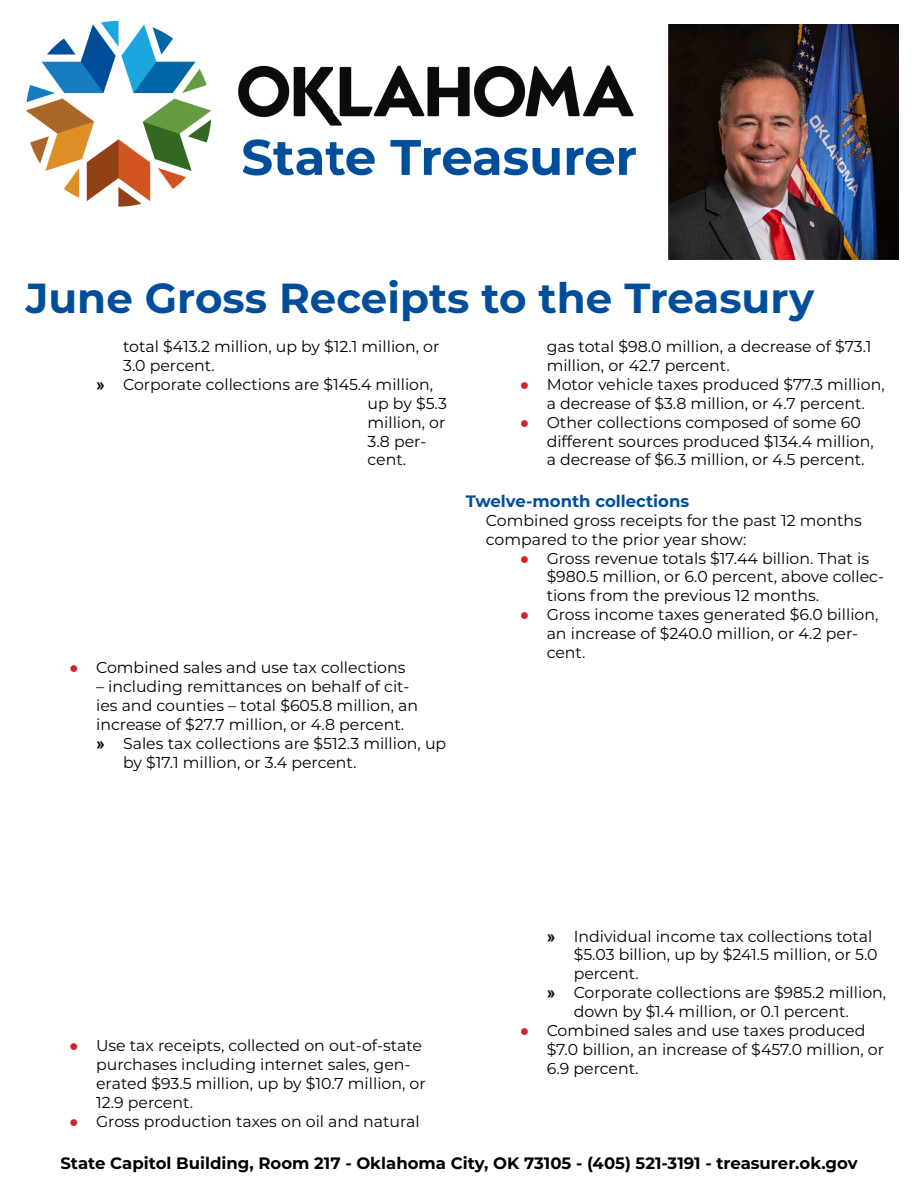
<style>
.page{position:relative;width:918px;height:1188px;background:#fff}
.page>*{position:absolute;margin:0;border:0;box-sizing:border-box;transform-origin:0 0}
.t1{font:700 42px "Montserrat";color:#004e9a}
.t2{font:700 16.5px "Montserrat";color:#000}
.t3{font:700 16.5px "Montserrat";color:#004e9a}
.t4{font:15.75px/18.9px "Montserrat";color:#000}
.s1{font-family:"Arial";font-weight:700}
.s2{font-family:"Arial";color:#d2232a}
</style>
<div class="page">
<img style="left:25px;top:20px;width:611px;height:187px">
<img style="left:668px;top:24px;width:230px;height:235px">
<h1 class="t1" style="left:26px;top:267px;width:790px">June Gross Receipts to the Treasury</h1>
<p class="t4" style="left:123px;top:336px;width:318px">total $413.2 million, up by $12.1 million, or</p>
<p class="t4" style="left:123px;top:355px;width:93px">3.0 percent.</p>
<p class="t4" style="left:96px;top:374px;width:339px"><span class="s1">»</span> Corporate collections are $145.4 million,</p>
<p class="t4" style="left:368px;top:393px;width:81px">up by $5.3</p>
<p class="t4" style="left:368px;top:412px;width:79px">million, or</p>
<p class="t4" style="left:368px;top:431px;width:60px">3.8 per-</p>
<p class="t4" style="left:368px;top:450px;width:40px">cent.</p>
<p class="t4" style="left:69px;top:658px;width:338px"><span class="s2">●</span> Combined sales and use tax collections</p>
<p class="t4" style="left:96px;top:677px;width:315px">– including remittances on behalf of cit-</p>
<p class="t4" style="left:96px;top:696px;width:324px">ies and counties – total $605.8 million, an</p>
<p class="t4" style="left:96px;top:714px;width:310px">increase of $27.7 million, or 4.8 percent.</p>
<p class="t4" style="left:96px;top:733px;width:352px"><span class="s1">»</span> Sales tax collections are $512.3 million, up</p>
<p class="t4" style="left:123px;top:752px;width:235px">by $17.1 million, or 3.4 percent.</p>
<p class="t4" style="left:547px;top:336px;width:326px">gas total $98.0 million, a decrease of $73.1 million, or 42.7 percent.</p>
<p class="t4" style="left:520px;top:374px;width:367px;text-align:center"><span class="s2">●</span> Motor vehicle taxes produced $77.3 million, a decrease of $3.8 million, or 4.7 percent.</p>
<p class="t4" style="left:547px;top:412px;width:329px;text-indent:-27px"><span class="s2">●</span> Other collections composed of some 60 different sources produced $134.4 million, a decrease of $6.3 million, or 4.5 percent.</p>
<p class="t3" style="left:466px;top:489px;width:225px">Twelve-month collections</p>
<p class="t4" style="left:486px;top:510px;width:377px">Combined gross receipts for the past 12 months compared to the prior year show:</p>
<p class="t4" style="left:547px;top:548px;width:339px;text-indent:-27px"><span class="s2">●</span> Gross revenue totals $17.44 billion. That is $980.5 million, or 6.0 percent, above collec&shy;tions from the previous 12 months.</p>
<p class="t4" style="left:547px;top:605px;width:333px;text-indent:-27px"><span class="s2">●</span> Gross income taxes generated $6.0 billion, an increase of $240.0 million, or 4.2 per&shy;cent.</p>
<p class="t4" style="left:96px;top:1036px;width:331px;text-indent:-27px"><span class="s2">●</span> Use tax receipts, collected on out-of-state purchases including internet sales, gen&shy;erated $93.5 million, up by $10.7 million, or 12.9 percent.</p>
<p class="t4" style="left:69px;top:1111px;width:352px"><span class="s2">●</span> Gross production taxes on oil and natural</p>
<p class="t4" style="left:547px;top:926px;width:327px"><span class="s1">»</span> Individual income tax collections total</p>
<p class="t4" style="left:574px;top:945px;width:306px">$5.03 billion, up by $241.5 million, or 5.0</p>
<p class="t4" style="left:574px;top:964px;width:67px">percent.</p>
<p class="t4" style="left:547px;top:983px;width:341px"><span class="s1">»</span> Corporate collections are $985.2 million,</p>
<p class="t4" style="left:574px;top:1002px;width:277px">down by $1.4 million, or 0.1 percent.</p>
<p class="t4" style="left:547px;top:1020px;width:339px;text-indent:-27px"><span class="s2">●</span> Combined sales and use taxes produced $7.0 billion, an increase of $457.0 million, or<br>6.9 percent.</p>
<p class="t2" style="left:60px;top:1152px;width:799px">State Capitol Building, Room 217 - Oklahoma City, OK 73105 - (405) 521-3191 - treasurer.ok.gov</p>
</div>
